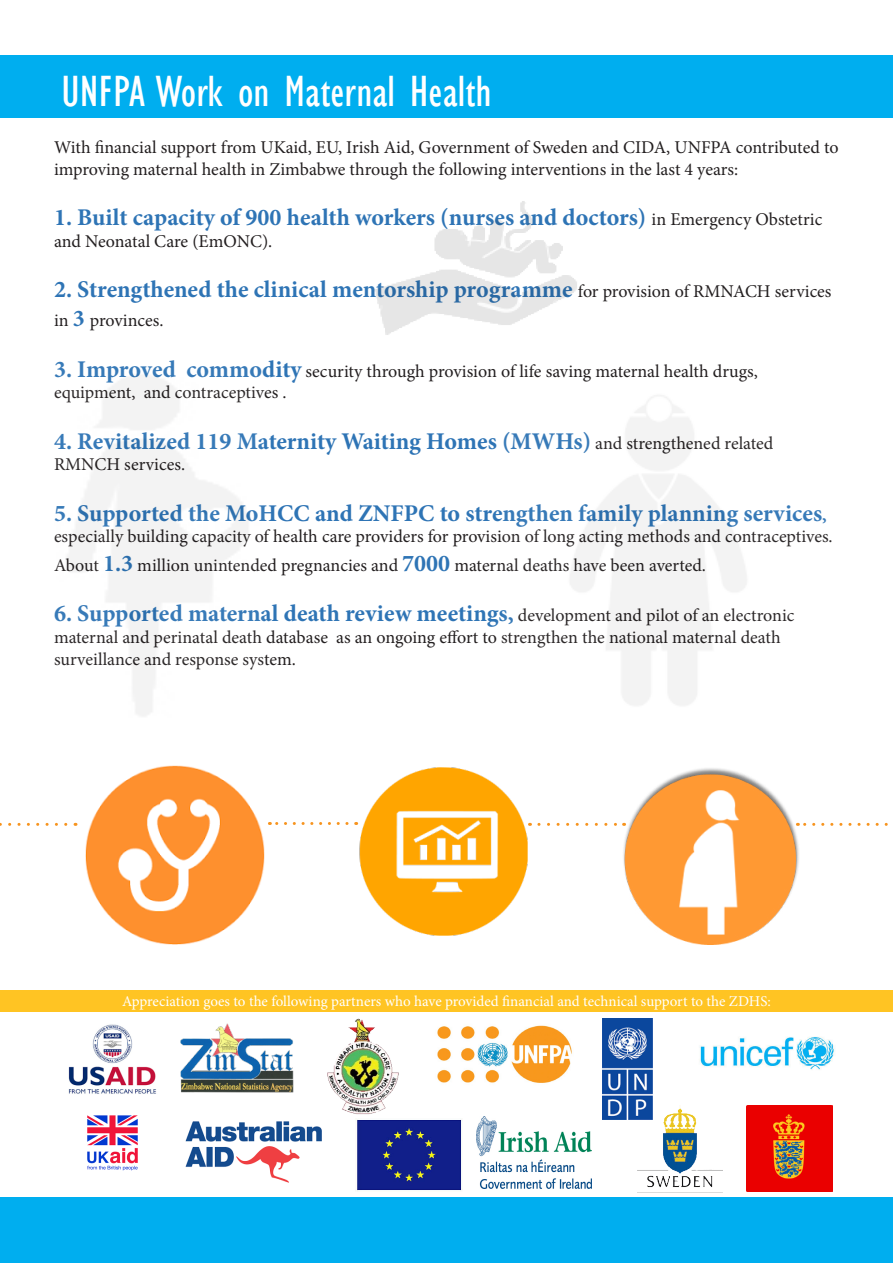
<style>
.page{position:relative;width:893px;height:1263px;background:#fff}
.page>*{position:absolute;margin:0;border:0;box-sizing:border-box;transform-origin:0 0}
.t1{font:condensed 45px "Gill Sans";color:#fff}
.t2{font:700 24px "Minion Pro";color:#2e74b5}
.t3{font:18px/21.6px "Minion Pro";color:#231f20}
.t4{font:15px "Minion Pro";letter-spacing:-.005em;color:#fff}
.s1{font-weight:400;font-size:18px;color:#231f20}
.s2{font-weight:700;font-size:24px;color:#2e74b5}
.s3{font-size:18px}
</style>
<div class="page">
<div style="left:0;top:1197px;width:893px;height:66px;background:#00aeef"></div>
<img style="left:327px;top:1018px;width:72px;height:97px">
<img style="left:87px;top:1115px;width:51px;height:56px">
<img style="left:185px;top:1121px;width:137px;height:62px">
<img style="left:356px;top:1119px;width:107px;height:72px">
<img style="left:68px;top:1024px;width:88px;height:70px">
<img style="left:747px;top:1106px;width:85px;height:85px">
<img style="left:180px;top:1023px;width:113px;height:69px">
<img style="left:437px;top:1025px;width:135px;height:58px">
<img style="left:602px;top:1018px;width:50px;height:101px">
<img style="left:699px;top:1036px;width:136px;height:34px">
<div style="left:0;top:991px;width:893px;height:21px;background:#ffc423"></div>
<div style="left:0;top:55px;width:893px;height:63px;background:#00aeef"></div>
<img style="left:85px;top:765px;width:179px;height:179px">
<img style="left:360px;top:767px;width:168px;height:168px">
<img style="left:623px;top:768px;width:176px;height:176px">
<svg style="left:0;top:823px;width:66px;height:3px"></svg>
<svg style="left:269px;top:822px;width:78px;height:3px"></svg>
<svg style="left:539px;top:823px;width:86px;height:3px"></svg>
<svg style="left:797px;top:823px;width:91px;height:3px"></svg>
<img style="left:638px;top:1106px;width:85px;height:87px">
<img style="left:374px;top:201px;width:203px;height:134px">
<img style="left:476px;top:1116px;width:115px;height:72px">
<p class="t1" style="left:62px;top:64px;width:431px">UNFPA Work on Maternal Health</p>
<p class="t3" style="left:54px;top:137px;width:786px">With financial support from UKaid, EU, Irish Aid, Government of Sweden and CIDA, UNFPA contributed to improving maternal health in Zimbabwe through the following interventions in the last 4 years:</p>
<p class="t2" style="left:54px;top:201px;width:770px">1. Built capacity of 900 health workers (nurses and doctors) <span class="s1">in Emergency Obstetric</span></p>
<p class="t3" style="left:54px;top:231px;width:220px">and Neonatal Care (EmONC).</p>
<p class="t2" style="left:54px;top:273px;width:779px">2. Strengthened the clinical mentorship programme <span class="s1">for provision of RMNACH services</span></p>
<p class="t3" style="left:54px;top:310px;width:111px">in <span class="s2">3</span> provinces.</p>
<p class="t3" style="left:54px;top:360px;width:705px"><span class="s2">3. Improved commodity</span> security through provision of life saving maternal health drugs, equipment, and contraceptives .</p>
<p class="t2" style="left:54px;top:424px;width:721px">4. Revitalized 119 Maternity Waiting Homes (MWHs) <span class="s1">and strengthened related</span></p>
<p class="t3" style="left:54px;top:454px;width:133px">RMNCH services.</p>
<p class="t2" style="left:54px;top:496px;width:774px">5. Supported the MoHCC and ZNFPC to strengthen family planning services<span class="s3">,</span></p>
<p class="t3" style="left:54px;top:522px;width:780px;line-height:28.8px">especially building capacity of health care providers for provision of long acting methods and contraceptives.<br>About <span class="s2">1.3</span> million unintended pregnancies and <span class="s2">7000</span> maternal deaths have been averted.</p>
<p class="t2" style="left:54px;top:597px;width:742px">6. Supported maternal death review meetings, <span class="s1">development and pilot of an electronic</span></p>
<p class="t3" style="left:54px;top:627px;width:728px">maternal and perinatal death database as an ongoing effort to strengthen the national maternal death</p>
<p class="t3" style="left:54px;top:648px;width:243px">surveillance and response system.</p>
<p class="t4" style="left:122px;top:991px;width:650px">Appreciation goes to the following partners who have provided financial and technical support to the ZDHS:</p>
</div>
